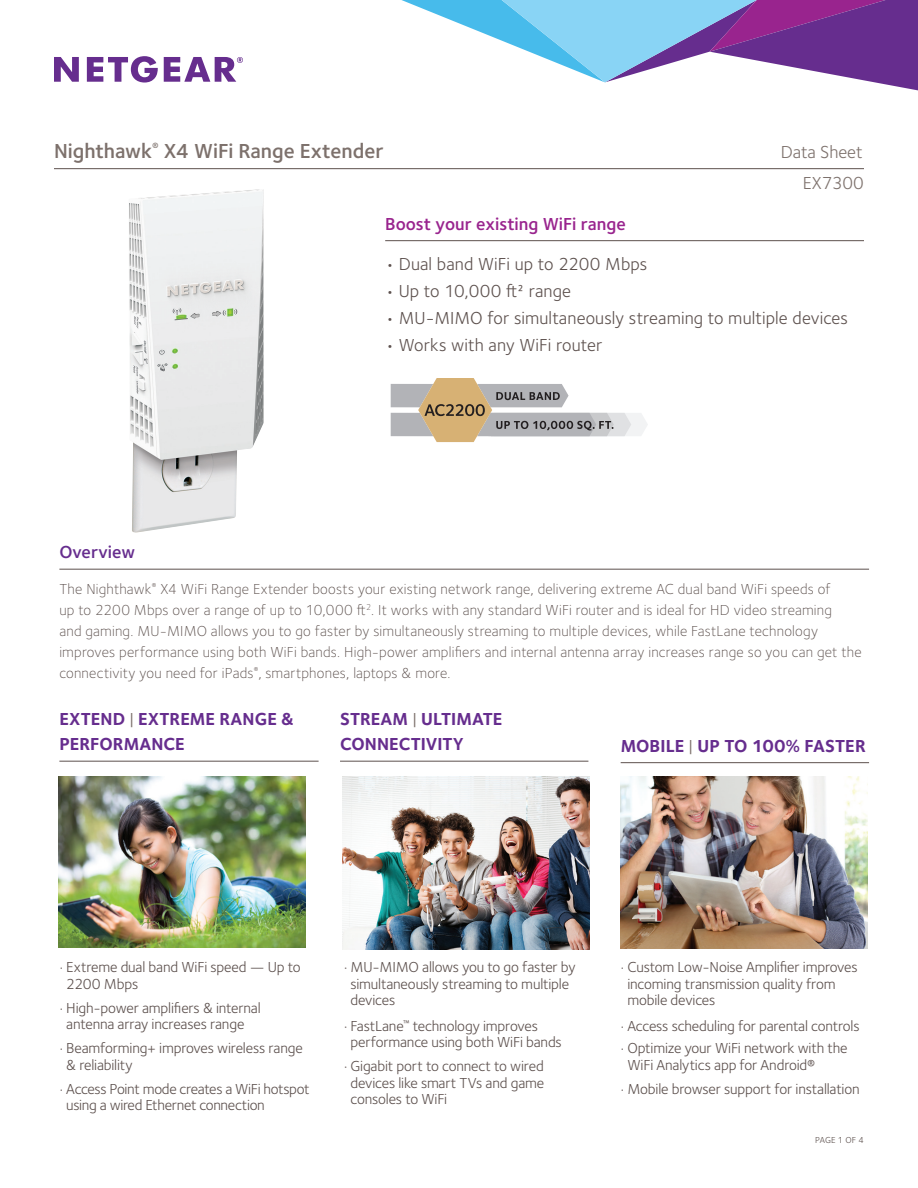
<style>
.page{position:relative;width:918px;height:1188px;background:#fff}
.page>*{position:absolute;margin:0;border:0;box-sizing:border-box;transform-origin:0 0}
.t1{font:600 21px "Foundry Sterling";letter-spacing:-.005em;color:#7d716c}
.t2{font:18px "Foundry Sterling";letter-spacing:.005em;color:#5d514e}
.t3{font:700 18px/25.5px "Foundry Sterling";letter-spacing:.005em;color:#662d8e}
.t4{font:600 18px "Foundry Sterling";color:#99248e}
.t5{font:18px/31.5px "Foundry Sterling";letter-spacing:-.01em;color:#7d716c;text-align:right}
.t6{font:600 18px "Foundry Sterling";color:#662d8e}
.t7{font:15px/16.5px "Foundry Sterling";letter-spacing:-.01em;color:#5d514e}
.t8{font:300 15px/21px "Foundry Sterling";letter-spacing:.015em;color:#5d514e}
.t9{font:9px "Foundry Sterling";letter-spacing:.02em;color:#5d514e}
.s1{font-weight:400;color:#7d716c}
</style>
<div class="page">
<svg style="left:401px;top:0;width:517px;height:91px"></svg>
<svg style="left:164px;top:57px;width:79px;height:25px"></svg>
<svg style="left:54px;top:57px;width:25px;height:25px"></svg>
<svg style="left:87px;top:56px;width:71px;height:27px"></svg>
<hr style="left:385px;top:240px;width:479px;height:1px;background:#5d514e">
<hr style="left:59px;top:569px;width:810px;height:1px;background:#5d514e">
<hr style="left:54px;top:168px;width:810px;height:1px;background:#5d514e">
<img style="left:59px;top:777px;width:247px;height:171px">
<hr style="left:59px;top:761px;width:260px;height:1px;background:#5d514e">
<img style="left:343px;top:777px;width:247px;height:172px">
<hr style="left:340px;top:761px;width:248px;height:1px;background:#5d514e">
<img style="left:621px;top:776px;width:247px;height:173px">
<hr style="left:621px;top:762px;width:248px;height:1px;background:#5d514e">
<img style="left:129px;top:189px;width:135px;height:344px">
<svg style="left:391px;top:378px;width:257px;height:64px"></svg>
<h1 class="t1" style="left:54px;top:138px;width:331px">Nighthawk<sup>®</sup> X4 WiFi Range Extender</h1>
<p class="t5" style="left:781px;top:136px;width:85px">Data Sheet<br>EX7300</p>
<p class="t4" style="left:385px;top:213px;width:242px">Boost your existing WiFi range</p>
<p class="t2" style="left:385px;top:254px;width:264px">• Dual band WiFi up to 2200 Mbps</p>
<p class="t2" style="left:385px;top:281px;width:187px">• Up to 10,000 ft² range</p>
<p class="t2" style="left:385px;top:308px;width:464px">• MU-MIMO for simultaneously streaming to multiple devices</p>
<p class="t2" style="left:385px;top:335px;width:219px">• Works with any WiFi router</p>
<p class="t6" style="left:59px;top:541px;width:77px">Overview</p>
<p class="t8" style="left:59px;top:578px;width:804px">The Nighthawk<sup>®</sup> X4 WiFi Range Extender boosts your existing network range, delivering extreme AC dual band WiFi speeds of<br>up to 2200 Mbps over a range of up to 10,000 ft<sup>2</sup>. It works with any standard WiFi router and is ideal for HD video streaming<br>and gaming. MU-MIMO allows you to go faster by simultaneously streaming to multiple devices, while FastLane technology improves performance using both WiFi bands. High-power amplifiers and internal antenna array increases range so you can get the connectivity you need for iPads<sup>®</sup>, smartphones, laptops &amp; more.</p>
<p class="t3" style="left:59px;top:707px;width:236px">EXTEND <span class="s1">|</span> EXTREME RANGE &amp;<br>PERFORMANCE</p>
<p class="t3" style="left:340px;top:707px;width:164px">STREAM <span class="s1">|</span> ULTIMATE<br>CONNECTIVITY</p>
<p class="t3" style="left:621px;top:734px;width:247px">MOBILE <span class="s1">|</span> UP TO 100% FASTER</p>
<p class="t7" style="left:66px;top:959px;width:236px;text-indent:-6px">· Extreme dual band WiFi speed — Up to<br>2200 Mbps</p>
<p class="t7" style="left:66px;top:999px;width:196px;text-indent:-6px">· High-power amplifiers &amp; internal antenna array increases range</p>
<p class="t7" style="left:66px;top:1040px;width:238px;text-indent:-6px">· Beamforming+ improves wireless range &amp; reliability</p>
<p class="t7" style="left:66px;top:1080px;width:245px;text-indent:-6px">· Access Point mode creates a WiFi hotspot using a wired Ethernet connection</p>
<p class="t7" style="left:350px;top:959px;width:227px;text-indent:-6px">· MU-MIMO allows you to go faster by simultaneously streaming to multiple devices</p>
<p class="t7" style="left:350px;top:1017px;width:213px;text-indent:-6px">· FastLane<sup>™</sup> technology improves performance using both WiFi bands</p>
<p class="t7" style="left:350px;top:1058px;width:195px;text-align:justify;text-indent:-6px">· Gigabit port to connect to wired devices like smart TVs and game consoles to WiFi</p>
<p class="t7" style="left:627px;top:959px;width:232px;text-indent:-6px">· Custom Low-Noise Amplifier improves incoming transmission quality from mobile devices</p>
<p class="t7" style="left:621px;top:1014px;width:240px;line-height:22.5px">· Access scheduling for parental controls · Optimize your WiFi network with the</p>
<p class="t7" style="left:621px;top:1053px;width:240px;line-height:24px;text-indent:6px">WiFi Analytics app for Android®<br>· Mobile browser support for installation</p>
<p class="t9" style="left:815px;top:1135px;width:50px">PAGE 1 OF 4</p>
</div>
